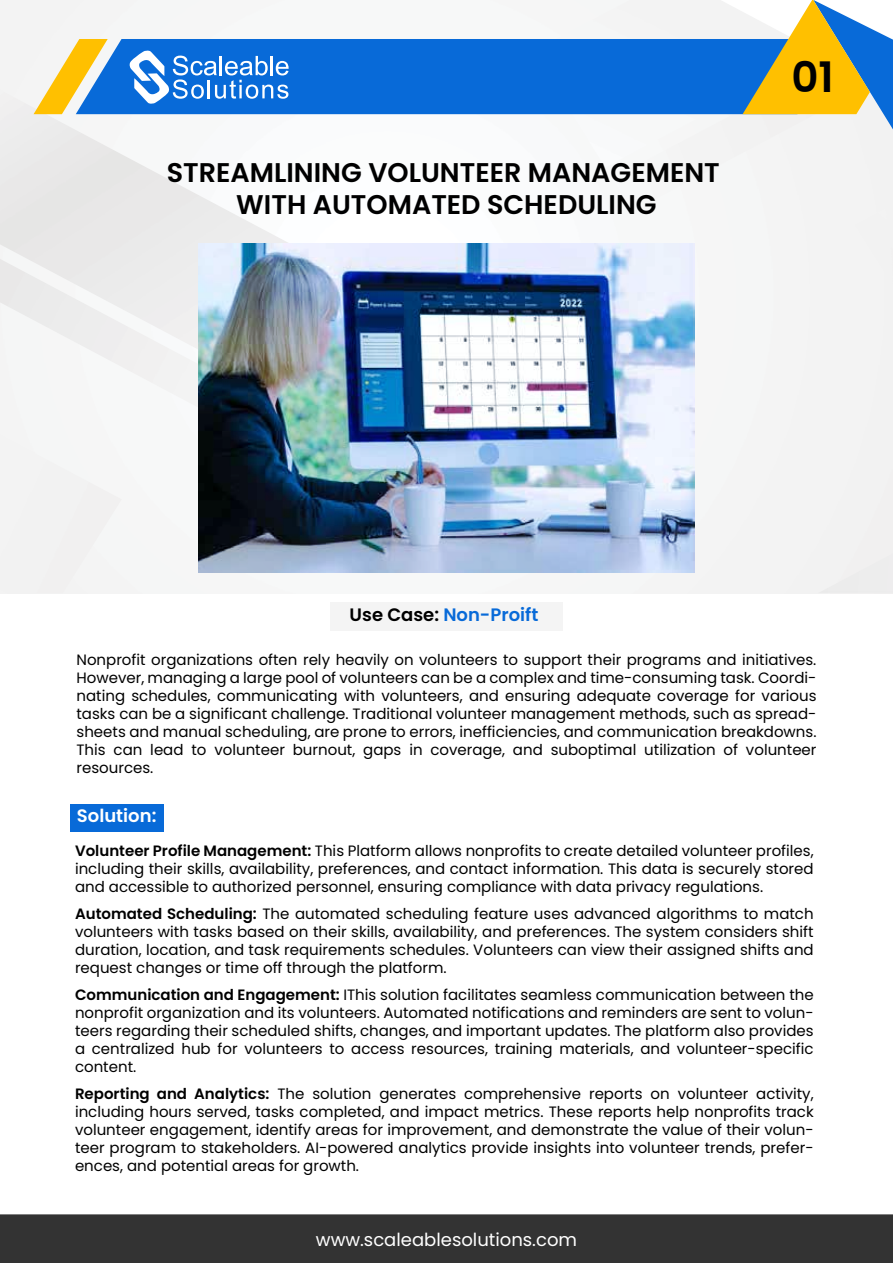
<style>
.page{position:relative;width:893px;height:1263px;background:#fff}
.page>*{position:absolute;margin:0;border:0;box-sizing:border-box;transform-origin:0 0}
.t1{font:600 42px "Poppins";color:#000}
.t2{font:600 27px/32.4px "Poppins";color:#000;text-align:center}
.t3{font:18px "Poppins";color:#fff}
.t4{font:600 18px "Poppins";color:#086ad8}
.t5{font:600 18px "Poppins";color:#fff}
.t6{font:15px/18px "Poppins";color:#000;text-align:justify}
.s1{color:#000}
.s2{font-weight:600}
</style>
<div class="page">
<div style="left:0;top:0;width:893px;height:593px;background:#f5f6f6"></div>
<div style="left:532px;top:0;width:188px;height:168px;background:#f6f6f6"></div>
<div style="left:612px;top:30px;width:281px;height:181px;background:#f4f4f4"></div>
<div style="left:818px;top:553px;width:75px;height:40px;background:#f0efef"></div>
<img style="left:720px;top:0;width:23px;height:39px">
<svg style="left:864px;top:239px;width:29px;height:46px"></svg>
<img style="left:856px;top:224px;width:37px;height:15px">
<img style="left:858px;top:223px;width:35px;height:2px">
<img style="left:860px;top:222px;width:33px;height:2px">
<img style="left:862px;top:221px;width:31px;height:2px">
<svg style="left:864px;top:205px;width:29px;height:17px"></svg>
<img style="left:0;top:90px;width:445px;height:169px">
<img style="left:0;top:259px;width:198px;height:226px">
<div style="left:0;top:435px;width:122px;height:158px;background:#f2f2f2"></div>
<svg style="left:34px;top:39px;width:42px;height:75px"></svg>
<div style="left:76px;top:39px;width:667px;height:75px;background:#086ad8"></div>
<svg style="left:743px;top:0;width:150px;height:129px"></svg>
<div style="left:0;top:1214px;width:893px;height:49px;background:#333"></div>
<img style="left:198px;top:243px;width:494px;height:329px">
<div style="left:70px;top:804px;width:93px;height:28px;background:#086ad8"></div>
<svg style="left:129px;top:50px;width:160px;height:54px"></svg>
<div style="left:330px;top:602px;width:233px;height:28px;background:#f4f4f4"></div>
<h2 class="t2" style="left:167px;top:156px;width:554px">STREAMLINING VOLUNTEER MANAGEMENT<br>WITH AUTOMATED SCHEDULING</h2>
<h1 class="t1" style="left:791px;top:53px;width:44px">01</h1>
<p class="t4" style="left:350px;top:604px;width:190px"><span class="s1">Use Case:</span> Non-Proift</p>
<p class="t6" style="left:76px;top:651px;width:741px">Nonprofit organizations often rely heavily on volunteers to support their programs and initiatives.<br>However, managing a large pool of volunteers can be a complex and time-consuming task. Coordi&shy;nating schedules, communicating with volunteers, and ensuring adequate coverage for various tasks can be a significant challenge. Traditional volunteer management methods, such as spread&shy;sheets and manual scheduling, are prone to errors, inefficiencies, and communication breakdowns.<br>This can lead to volunteer burnout, gaps in coverage, and suboptimal utilization of volunteer resources.</p>
<p class="t5" style="left:77px;top:805px;width:81px">Solution:</p>
<p class="t6" style="left:75px;top:842px;width:740px"><span class="s2">Volunteer Profile Management:</span> This Platform allows nonprofits to create detailed volunteer profiles, including their skills, availability, preferences, and contact information. This data is securely stored and accessible to authorized personnel, ensuring compliance with data privacy regulations.</p>
<p class="t6" style="left:75px;top:905px;width:740px"><span class="s2">Automated Scheduling:</span> The automated scheduling feature uses advanced algorithms to match volunteers with tasks based on their skills, availability, and preferences. The system considers shift duration, location, and task requirements schedules. Volunteers can view their assigned shifts and request changes or time off through the platform.</p>
<p class="t6" style="left:75px;top:986px;width:740px"><span class="s2">Communication and Engagement:</span> IThis solution facilitates seamless communication between the nonprofit organization and its volunteers. Automated notifications and reminders are sent to volun&shy;teers regarding their scheduled shifts, changes, and important updates. The platform also provides a centralized hub for volunteers to access resources, training materials, and volunteer-specific content.</p>
<p class="t6" style="left:75px;top:1085px;width:740px"><span class="s2">Reporting and Analytics:</span> The solution generates comprehensive reports on volunteer activity, including hours served, tasks completed, and impact metrics. These reports help nonprofits track volunteer engagement, identify areas for improvement, and demonstrate the value of their volun&shy;teer program to stakeholders. AI-powered analytics provide insights into volunteer trends, prefer&shy;ences, and potential areas for growth.</p>
<p class="t3" style="left:316px;top:1229px;width:263px">www.scaleablesolutions.com</p>
</div>
